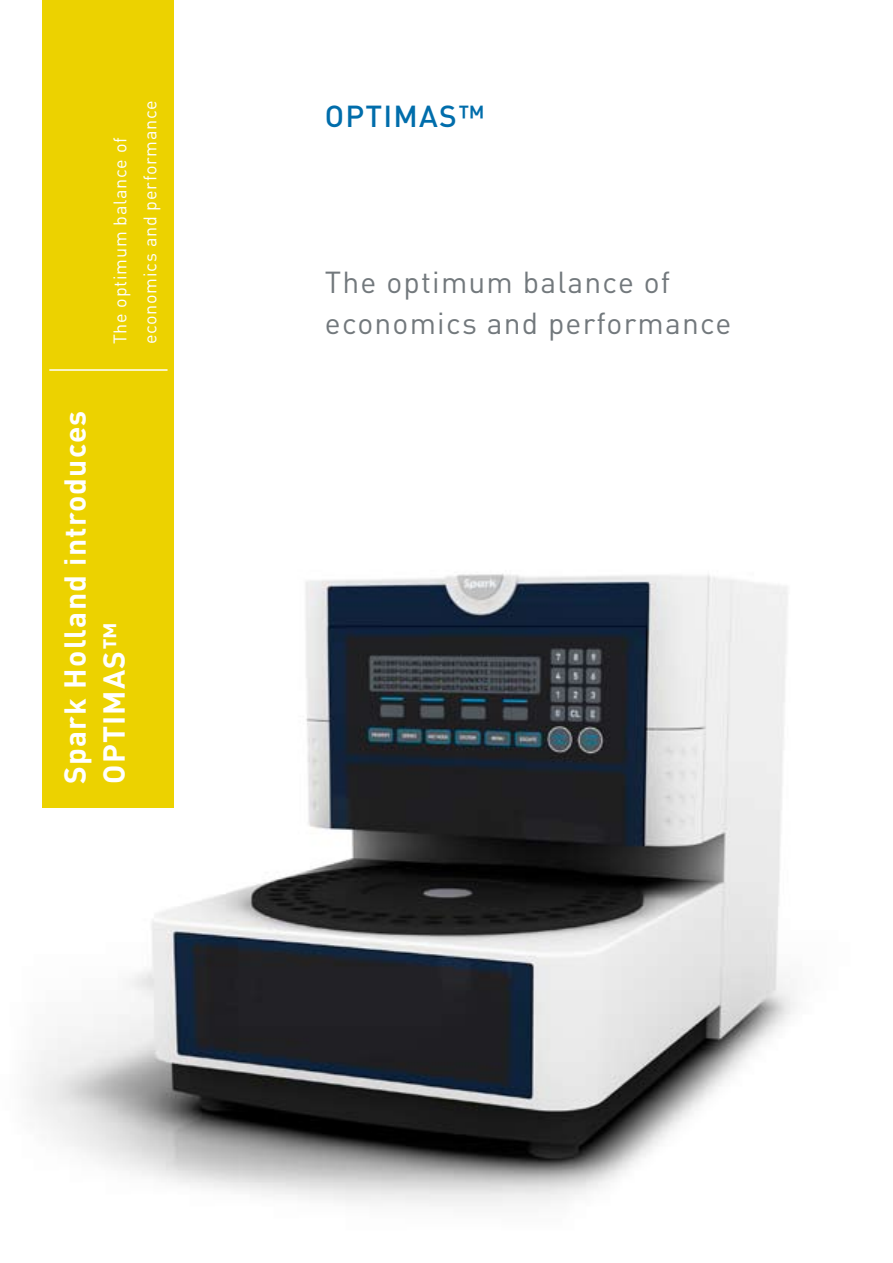
<style>
.page{position:relative;width:893px;height:1263px;background:#fff}
.page>*{position:absolute;margin:0;border:0;box-sizing:border-box;transform-origin:0 0}
.t1{font:30px/40.5px "DIN";letter-spacing:.04em;color:#72787c}
.t2{font:700 30px/39px "DIN";letter-spacing:.04em;color:#fff}
.t3{font:500 30px "DIN";letter-spacing:.04em;color:#006dab}
.t4{font:18px/30px "DIN";letter-spacing:.04em;color:#fff}
</style>
<div class="page">
<img style="left:29px;top:573px;width:767px;height:633px">
<div style="left:30px;top:0;width:157px;height:821px;background:#fff"></div>
<div style="left:43px;top:0;width:131px;height:808px;background:#ecd200"></div>
<hr style="left:49px;top:369px;width:119px;height:2px;background:#fff">
<p class="t4" style="left:105px;top:344px;width:245px;rotate:-90deg">The optimum balance of economics and performance</p>
<h1 class="t3" style="left:325px;top:97px;width:161px">OPTIMAS™</h1>
<h1 class="t1" style="left:325px;top:262px;width:408px">The optimum balance of economics and performance</h1>
<h1 class="t2" style="left:54px;top:784px;width:375px;rotate:-90deg">Spark Holland introduces<br>OPTIMAS™</h1>
</div>
